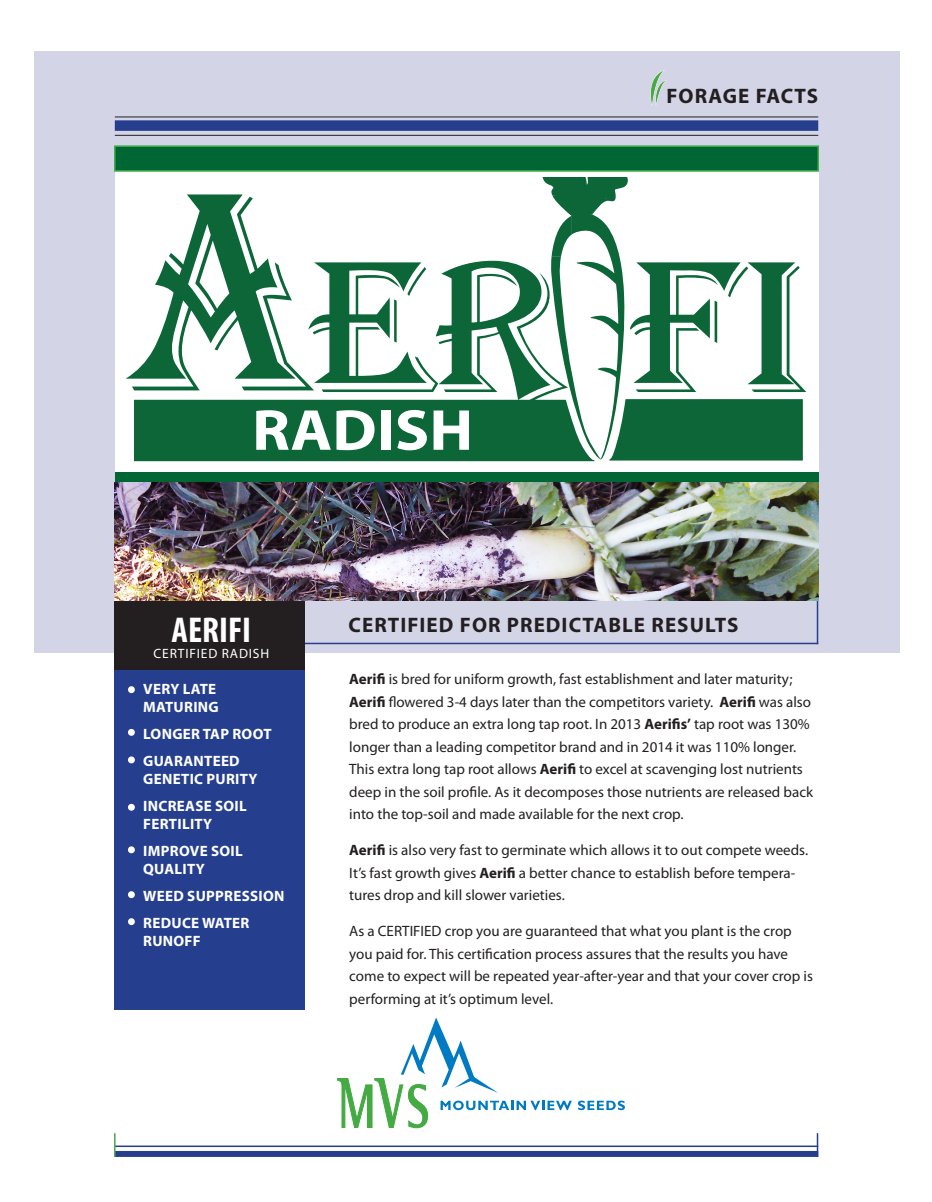
<style>
.page{position:relative;width:932px;height:1202px;background:#fff}
.page>*{position:absolute;margin:0;border:0;box-sizing:border-box;transform-origin:0 0}
.t1{font:700 condensed 36px "Myriad Pro";color:#fff}
.t2{font:700 21px "Myriad Pro";letter-spacing:.05em;color:#231f20}
.t3{font:15px/22.5px "Myriad Pro";color:#231f20}
.t4{font:700 15px/18px "Myriad Pro";letter-spacing:.02em;color:#fff}
.t5{font:13.5px "Myriad Pro";letter-spacing:.06em;color:#fff}
.s1{font-weight:700}
</style>
<div class="page">
<div style="left:34px;top:51px;width:865px;height:602px;background:#d4d4e7"></div>
<svg style="left:578px;top:1100px;width:47px;height:10px"></svg>
<svg style="left:337px;top:1017px;width:235px;height:111px"></svg>
<div style="left:115px;top:169px;width:703px;height:308px;background:#fff"></div>
<div style="left:114px;top:145px;width:705px;height:27px;background:#063;border:2px solid #40ae49"></div>
<div style="left:115px;top:472px;width:703px;height:11px;background:#063"></div>
<hr style="left:297px;top:642px;width:521px;height:2px;background:#253f8e">
<hr style="left:816px;top:596px;width:2px;height:48px;background:#253f8e">
<div style="left:115px;top:601px;width:190px;height:69px;background:#231f20"></div>
<div style="left:115px;top:670px;width:190px;height:339px;background:#253f8e"></div>
<hr style="left:115px;top:117px;width:703px;height:1px;background:#231f20">
<hr style="left:115px;top:135px;width:703px;height:1px;background:#231f20">
<div style="left:115px;top:120px;width:703px;height:11px;background:#253f8e"></div>
<svg style="left:126px;top:177px;width:680px;height:284px"></svg>
<div style="left:115px;top:1150px;width:703px;height:6px;background:#253f8e"></div>
<hr style="left:115px;top:1145px;width:703px;height:2px;background:#253f8e">
<hr style="left:114px;top:1133px;width:2px;height:23px;background:#44a947">
<hr style="left:816px;top:1133px;width:2px;height:23px;background:#253f8e">
<div style="left:128px;top:686px;width:7px;height:7px;border:2px solid #fff;border-radius:50%"></div>
<div style="left:128px;top:729px;width:7px;height:7px;border:2px solid #fff;border-radius:50%"></div>
<div style="left:128px;top:756px;width:7px;height:7px;border:2px solid #fff;border-radius:50%"></div>
<div style="left:128px;top:803px;width:7px;height:7px;border:2px solid #fff;border-radius:50%"></div>
<img style="left:650px;top:70px;width:16px;height:36px">
<div style="left:128px;top:846px;width:7px;height:7px;border:2px solid #fff;border-radius:50%"></div>
<img style="left:115px;top:482px;width:703px;height:119px">
<div style="left:128px;top:891px;width:7px;height:7px;border:2px solid #fff;border-radius:50%"></div>
<div style="left:128px;top:918px;width:7px;height:7px;border:2px solid #fff;border-radius:50%"></div>
<p class="t2" style="left:666px;top:82px;width:153px">FORAGE FACTS</p>
<p class="t1" style="left:171px;top:607px;width:81px">AERIFI</p>
<p class="t5" style="left:154px;top:645px;width:117px">CERTIFIED RADISH</p>
<p class="t4" style="left:143px;top:679px;width:77px">VERY LATE<br>MATURING</p>
<p class="t4" style="left:143px;top:724px;width:130px">LONGER TAP ROOT</p>
<p class="t4" style="left:143px;top:751px;width:116px">GUARANTEED<br>GENETIC PURITY</p>
<p class="t4" style="left:143px;top:796px;width:105px">INCREASE SOIL<br>FERTILITY</p>
<p class="t4" style="left:143px;top:841px;width:101px">IMPROVE SOIL<br>QUALITY</p>
<p class="t4" style="left:143px;top:886px;width:143px">WEED SUPPRESSION</p>
<p class="t4" style="left:143px;top:913px;width:108px">REDUCE WATER<br>RUNOFF</p>
<p class="t2" style="left:348px;top:611px;width:391px">CERTIFIED FOR PREDICTABLE RESULTS</p>
<p class="t3" style="left:349px;top:668px;width:465px"><span class="s1">Aerifi</span> is bred for uniform growth, fast establishment and later maturity; <span class="s1">Aerifi</span> flowered 3-4 days later than the competitors variety. <span class="s1">Aerifi</span> was also bred to produce an extra long tap root. In 2013 <span class="s1">Aerifis’</span> tap root was 130% longer than a leading competitor brand and in 2014 it was 110% longer.<br>This extra long tap root allows <span class="s1">Aerifi</span> to excel at scavenging lost nutrients deep in the soil profile. As it decomposes those nutrients are released back into the top-soil and made available for the next crop.</p>
<p class="t3" style="left:349px;top:839px;width:460px"><span class="s1">Aerifi</span> is also very fast to germinate which allows it to out compete weeds.<br>It’s fast growth gives <span class="s1">Aerifi</span> a better chance to establish before tempera&shy;tures drop and kill slower varieties.</p>
<p class="t3" style="left:349px;top:920px;width:465px">As a CERTIFIED crop you are guaranteed that what you plant is the crop you paid for. This certification process assures that the results you have come to expect will be repeated year-after-year and that your cover crop is performing at it’s optimum level.</p>
</div>
